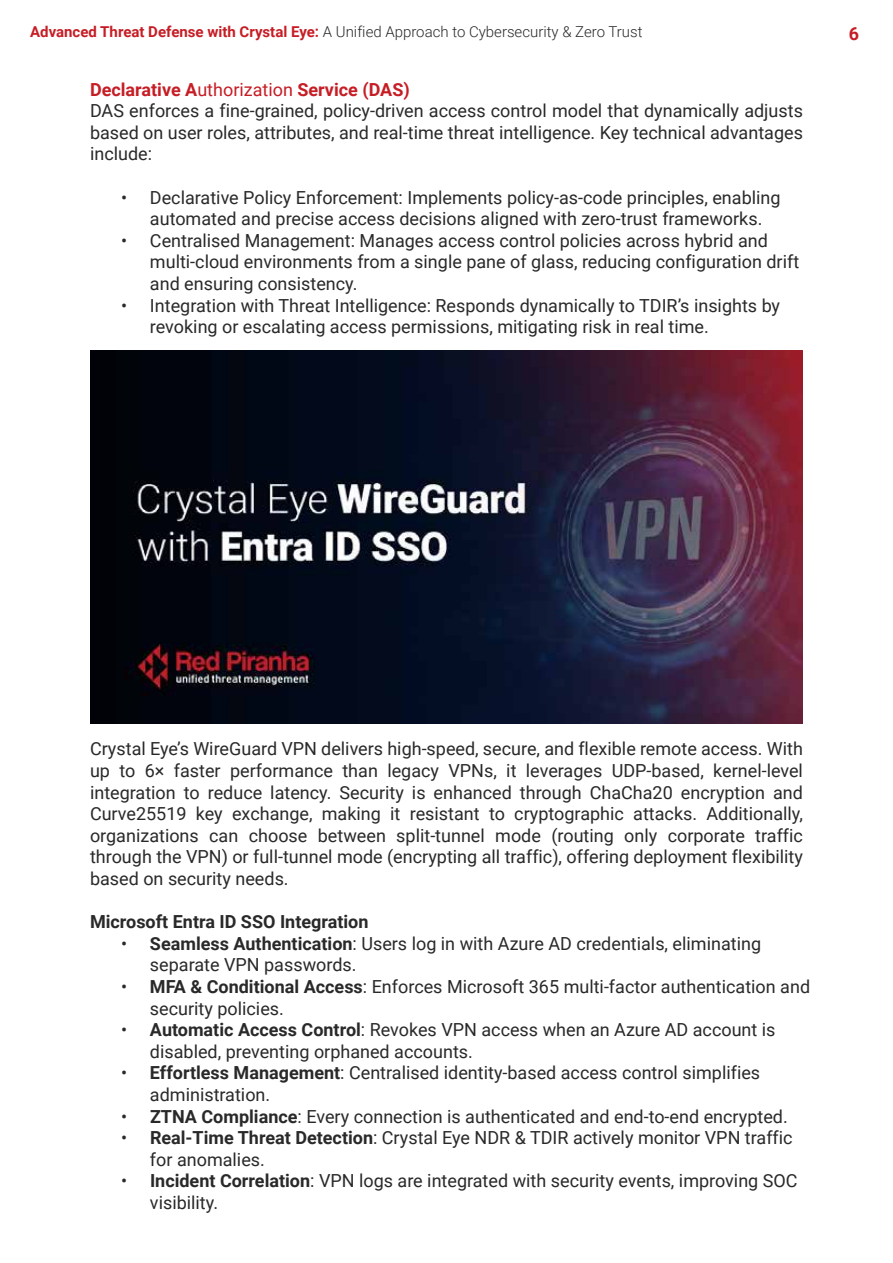
<style>
.page{position:relative;width:893px;height:1263px;background:#fff}
.page>*{position:absolute;margin:0;border:0;box-sizing:border-box;transform-origin:0 0}
.t1{font:18px/21.6px "Roboto";color:#292929}
.t2{font:700 18px "Roboto";color:#292929}
.t3{font:700 17.85px "Roboto";color:#c61d25}
.t4{font:300 15px "Roboto";color:#292929}
.s1{font-weight:700;color:#c61d25}
.s2{color:#c61d25}
.s3{font-weight:700}
</style>
<div class="page">
<img style="left:90px;top:351px;width:713px;height:373px">
<p class="t4" style="left:30px;top:21px;width:614px"><span class="s1">Advanced Threat Defense with Crystal Eye:</span> A Unified Approach to Cybersecurity &amp; Zero Trust</p>
<p class="t3" style="left:849px;top:21px;width:12px">6</p>
<p class="t1" style="left:90px;top:78px;width:714px"><span class="s1">Declarative A</span><span class="s2">uthorization</span> <span class="s1">Service (DAS)<br></span>DAS enforces a fine-grained, policy-driven access control model that dynamically adjusts based on user roles, attributes, and real-time threat intelligence. Key technical advantages include:</p>
<p class="t1" style="left:121px;top:186px;width:661px;text-align:center">• Declarative Policy Enforcement: Implements policy-as-code principles, enabling automated and precise access decisions aligned with zero-trust frameworks.</p>
<p class="t1" style="left:150px;top:229px;width:651px;text-indent:-29px">• Centralised Management: Manages access control policies across hybrid and multi-cloud environments from a single pane of glass, reducing configuration drift and ensuring consistency.</p>
<p class="t1" style="left:150px;top:294px;width:632px;text-indent:-29px">• Integration with Threat Intelligence: Responds dynamically to TDIR’s insights by revoking or escalating access permissions, mitigating risk in real time.</p>
<p class="t1" style="left:90px;top:737px;width:714px;text-align:justify">Crystal Eye’s WireGuard VPN delivers high-speed, secure, and flexible remote access. With up to 6× faster performance than legacy VPNs, it leverages UDP-based, kernel-level integration to reduce latency. Security is enhanced through ChaCha20 encryption and Curve25519 key exchange, making it resistant to cryptographic attacks. Additionally, organizations can choose between split-tunnel mode (routing only corporate traffic through the VPN) or full-tunnel mode (encrypting all traffic), offering deployment flexibility based on security needs.</p>
<p class="t2" style="left:90px;top:909px;width:280px">Microsoft Entra ID SSO Integration</p>
<p class="t1" style="left:150px;top:932px;width:613px;text-indent:-29px">• <span class="s3">Seamless Authentication</span>: Users log in with Azure AD credentials, eliminating separate VPN passwords.</p>
<p class="t1" style="left:150px;top:975px;width:662px;text-indent:-29px">• <span class="s3">MFA &amp; Conditional Access</span>: Enforces Microsoft 365 multi-factor authentication and security policies.</p>
<p class="t1" style="left:150px;top:1018px;width:627px;text-indent:-29px">• <span class="s3">Automatic Access Control</span>: Revokes VPN access when an Azure AD account is disabled, preventing orphaned accounts.</p>
<p class="t1" style="left:150px;top:1061px;width:612px;text-indent:-29px">• <span class="s3">Effortless Management</span>: Centralised identity-based access control simplifies administration.</p>
<p class="t1" style="left:121px;top:1105px;width:668px">• <span class="s3">ZTNA Compliance</span>: Every connection is authenticated and end-to-end encrypted.</p>
<p class="t1" style="left:150px;top:1126px;width:644px;text-indent:-29px">• <span class="s3">Real-Time Threat Detection</span>: Crystal Eye NDR &amp; TDIR actively monitor VPN traffic for anomalies.</p>
<p class="t1" style="left:150px;top:1169px;width:649px;text-indent:-29px">• <span class="s3">Incident Correlation</span>: VPN logs are integrated with security events, improving SOC visibility.</p>
</div>
